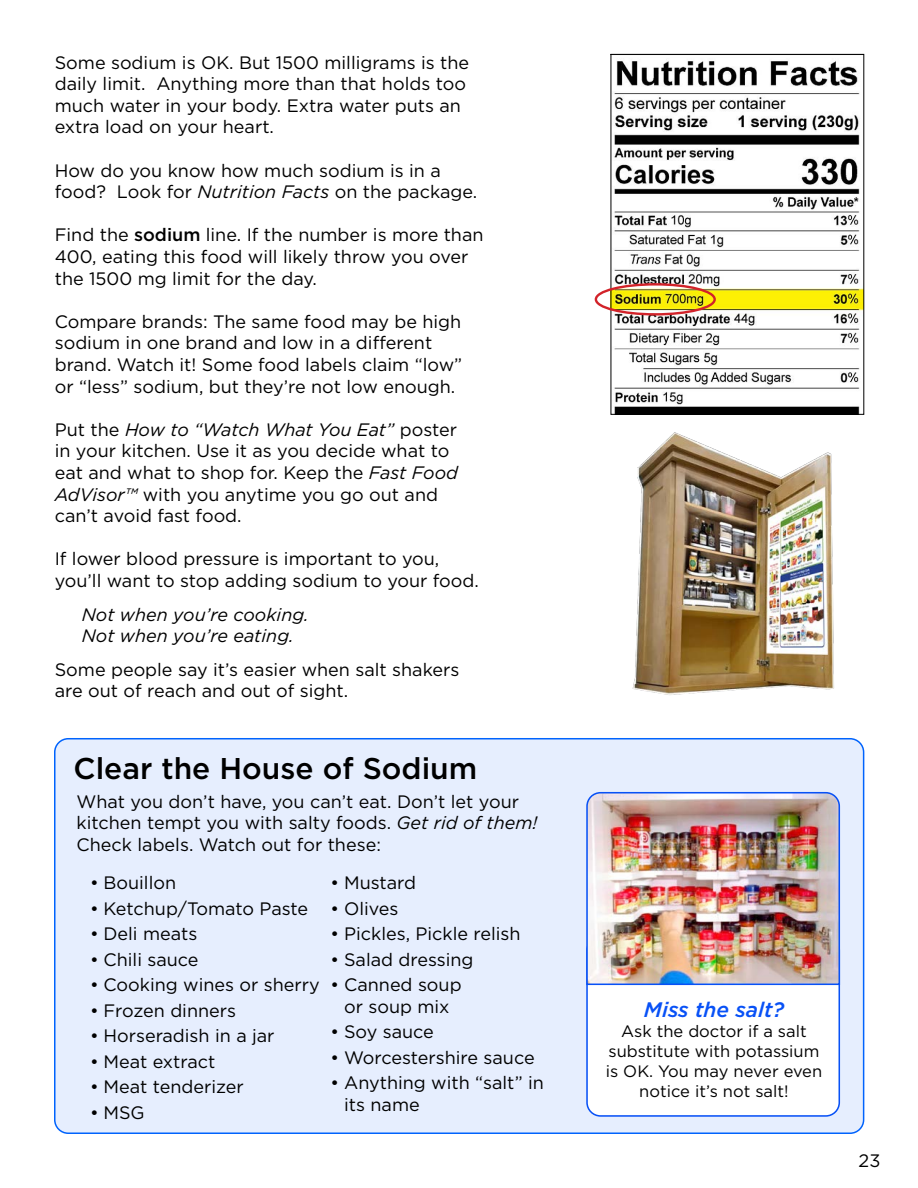
<style>
.page{position:relative;width:918px;height:1188px;background:#fff}
.page>*{position:absolute;margin:0;border:0;box-sizing:border-box;transform-origin:0 0}
.t1{font:500 30px "Gotham";color:#000}
.t2{font:italic 500 21px "Gotham";color:#0851f6}
.t3{font:18px/21.6px "Gotham";color:#000}
.t4{font:italic 18px/21.6px "Gotham";color:#000}
.t5{font:16.5px/19.8px "Gotham";color:#000;text-align:center}
.s1{font-style:italic}
.s2{font-weight:500}
</style>
<div class="page">
<div style="left:55px;top:739px;width:809px;height:394px;background:#e6eefe;border-radius:14px"></div>
<div style="left:54px;top:738px;width:810px;height:396px;border:2px solid #0063fd;border-radius:14px"></div>
<div style="left:587px;top:937px;width:252px;height:179px;background:#fff;border-radius:14px"></div>
<div style="left:586px;top:936px;width:254px;height:181px;border:2px solid #0851f6;border-radius:14px"></div>
<img style="left:613px;top:61px;width:249px;height:352px">
<div style="left:611px;top:54px;width:253px;height:361px;border:1px solid #000"></div>
<div style="left:595px;top:283px;width:121px;height:33px;border:2px solid #d2232a;border-radius:50%"></div>
<img style="left:632px;top:432px;width:202px;height:263px">
<img style="left:586px;top:792px;width:255px;height:194px">
<p class="t3" style="left:55px;top:51px;width:416px">Some sodium is OK. But 1500 milligrams is the daily limit. Anything more than that holds too much water in your body. Extra water puts an extra load on your heart.</p>
<p class="t3" style="left:55px;top:159px;width:424px">How do you know how much sodium is in a food? Look for <span class="s1">Nutrition Facts</span> on the package.</p>
<p class="t3" style="left:55px;top:224px;width:430px">Find the <span class="s2">sodium</span> line. If the number is more than<br>400, eating this food will likely throw you over the 1500 mg limit for the day.</p>
<p class="t3" style="left:55px;top:310px;width:409px">Compare brands: The same food may be high sodium in one brand and low in a different brand. Watch it! Some food labels claim “low” or “less” sodium, but they’re not low enough.</p>
<p class="t3" style="left:55px;top:418px;width:405px">Put the <span class="s1">How to “Watch What You Eat”</span> poster in your kitchen. Use it as you decide what to eat and what to shop for. Keep the <span class="s1">Fast Food AdVisor™</span> with you anytime you go out and can’t avoid fast food.</p>
<p class="t3" style="left:55px;top:548px;width:426px">If lower blood pressure is important to you, you’ll want to stop adding sodium to your food.</p>
<p class="t4" style="left:82px;top:603px;width:229px">Not when you’re cooking.<br>Not when you’re eating.</p>
<p class="t3" style="left:55px;top:658px;width:406px">Some people say it’s easier when salt shakers</p>
<p class="t3" style="left:55px;top:680px;width:295px">are out of reach and out of sight.</p>
<p class="t1" style="left:74px;top:749px;width:405px">Clear the House of Sodium</p>
<p class="t3" style="left:77px;top:790px;width:462px">What you don’t have, you can’t eat. Don’t let your kitchen tempt you with salty foods. <span class="s1">Get rid of them!<br></span>Check labels. Watch out for these:</p>
<p class="t3" style="left:90px;top:872px;width:88px">• Bouillon</p>
<p class="t3" style="left:90px;top:897px;width:220px">• Ketchup/Tomato Paste</p>
<p class="t3" style="left:90px;top:923px;width:109px">• Deli meats</p>
<p class="t3" style="left:90px;top:948px;width:110px">• Chili sauce</p>
<p class="t3" style="left:90px;top:974px;width:231px">• Cooking wines or sherry</p>
<p class="t3" style="left:90px;top:999px;width:148px">• Frozen dinners</p>
<p class="t3" style="left:90px;top:1025px;width:186px">• Horseradish in a jar</p>
<p class="t3" style="left:90px;top:1050px;width:127px">• Meat extract</p>
<p class="t3" style="left:90px;top:1076px;width:155px">• Meat tenderizer</p>
<p class="t3" style="left:90px;top:1101px;width:56px">• MSG</p>
<p class="t3" style="left:331px;top:872px;width:87px">• Mustard</p>
<p class="t3" style="left:331px;top:897px;width:69px">• Olives</p>
<p class="t3" style="left:331px;top:923px;width:192px">• Pickles, Pickle relish</p>
<p class="t3" style="left:331px;top:948px;width:144px">• Salad dressing</p>
<p class="t3" style="left:331px;top:974px;width:133px">• Canned soup</p>
<p class="t3" style="left:344px;top:995px;width:107px">or soup mix</p>
<p class="t3" style="left:331px;top:1021px;width:105px">• Soy sauce</p>
<p class="t3" style="left:331px;top:1046px;width:206px">• Worcestershire sauce</p>
<p class="t3" style="left:331px;top:1072px;width:215px">• Anything with “salt” in</p>
<p class="t3" style="left:344px;top:1093px;width:77px">its name</p>
<p class="t2" style="left:644px;top:996px;width:142px">Miss the salt?</p>
<p class="t5" style="left:606px;top:1021px;width:218px">Ask the doctor if a salt substitute with potassium is OK. You may never even notice it’s not salt!</p>
<p class="t3" style="left:859px;top:1149px;width:23px">23</p>
</div>
